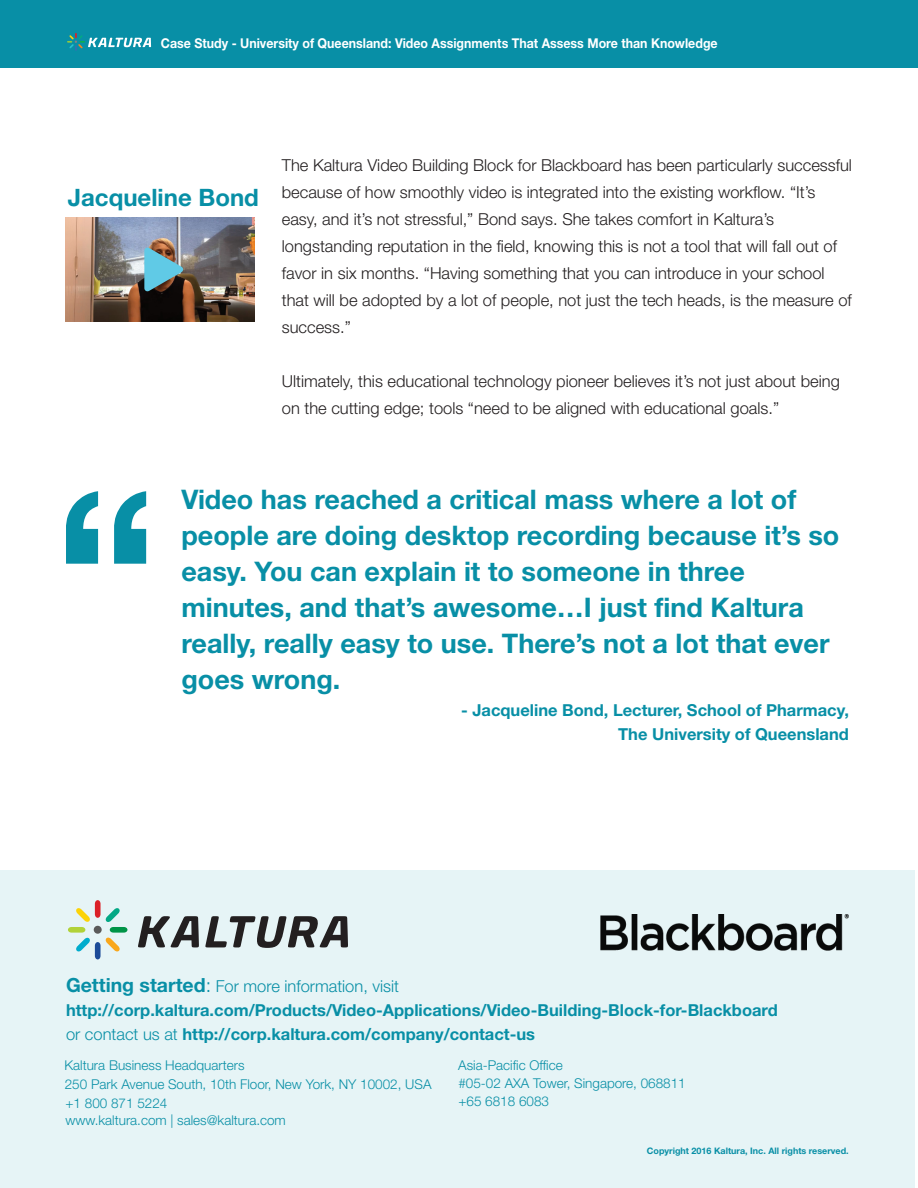
<style>
.page{position:relative;width:918px;height:1188px;background:#fff}
.page>*{position:absolute;margin:0;border:0;box-sizing:border-box;transform-origin:0 0}
.t1{font:700 27px/36px "Helvetica Neue";color:#088fa6}
.t2{font:700 24px "Helvetica Neue";color:#088fa6}
.t3{font:300 16.5px/27px "Helvetica Neue";color:#231f20}
.t4{font:700 16.5px/24px "Helvetica Neue";color:#088fa6;text-align:right}
.t5{font:300 13.5px/18.9px "Helvetica Neue";color:#088fa6}
.t6{font:700 13.5px "Helvetica Neue";color:#fff;scale:.92 1}
.t7{font:700 9px "Helvetica Neue";color:#088fa6}
.s1{font-size:19.5px}
.s2{font-weight:300;font-size:19.5px}
.s3{font-weight:300}
</style>
<div class="page">
<div style="left:0;top:0;width:918px;height:67px;background:#088fa6"></div>
<svg style="left:66px;top:491px;width:80px;height:73px"></svg>
<div style="left:0;top:871px;width:915px;height:317px;background:#e6f4f6"></div>
<img style="left:66px;top:217px;width:189px;height:105px">
<img style="left:601px;top:915px;width:248px;height:35px">
<svg style="left:142px;top:244px;width:45px;height:48px;background:#6d9095"></svg>
<svg style="left:67px;top:33px;width:84px;height:18px"></svg>
<svg style="left:68px;top:900px;width:59px;height:59px"></svg>
<svg style="left:138px;top:916px;width:61px;height:31px"></svg>
<svg style="left:205px;top:916px;width:143px;height:32px"></svg>
<div style="left:94px;top:926px;width:8px;height:8px;background:#5a5a5a;border-radius:50%"></div>
<p class="t6" style="left:161px;top:35px;width:607px">Case Study - University of Queensland: Video Assignments That Assess More than Knowledge</p>
<h2 class="t2" style="left:68px;top:183px;width:193px">Jacqueline Bond</h2>
<p class="t3" style="left:282px;top:152px;width:572px">The Kaltura Video Building Block for Blackboard has been particularly successful because of how smoothly video is integrated into the existing workflow. “It’s easy, and it’s not stressful,” Bond says. She takes comfort in Kaltura’s longstanding reputation in the field, knowing this is not a tool that will fall out of favor in six months. “Having something that you can introduce in your school that will be adopted by a lot of people, not just the tech heads, is the measure of success.”</p>
<p class="t3" style="left:282px;top:368px;width:560px">Ultimately, this educational technology pioneer believes it’s not just about being on the cutting edge; tools “need to be aligned with educational goals.”</p>
<p class="t1" style="left:182px;top:481px;width:659px">Video has reached a critical mass where a lot of people are doing desktop recording because it’s so easy. You can explain it to someone in three minutes, and that’s awesome…I just find Kaltura really, really easy to use. There’s not a lot that ever goes wrong.</p>
<p class="t4" style="left:461px;top:697px;width:389px">- Jacqueline Bond, Lecturer, School of Pharmacy,<br>The University of Queensland</p>
<p class="t4" style="left:66px;top:973px;width:713px;text-align:left"><span class="s1">Getting started</span><span class="s2">:</span> <span class="s3">For more information, visit </span>http://corp.kaltura.com/Products/Video-Applications/Video-Building-Block-for-Blackboard <span class="s3">or contact us at</span> http://corp.kaltura.com/company/contact-us</p>
<p class="t5" style="left:64px;top:1056px;width:369px">Kaltura Business Headquarters<br>250 Park Avenue South, 10th Floor, New York, NY 10002, USA +1 800 871 5224</p>
<p class="t5" style="left:458px;top:1056px;width:229px;line-height:17.7px">Asia-Pacific Office<br>#05-02 AXA Tower, Singapore, 068811 +65 6818 6083</p>
<p class="t5" style="left:66px;top:1110px;width:222px">www.kaltura.com | sales@kaltura.com</p>
<p class="t7" style="left:647px;top:1146px;width:203px">Copyright 2016 Kaltura, Inc. All rights reserved.</p>
</div>
